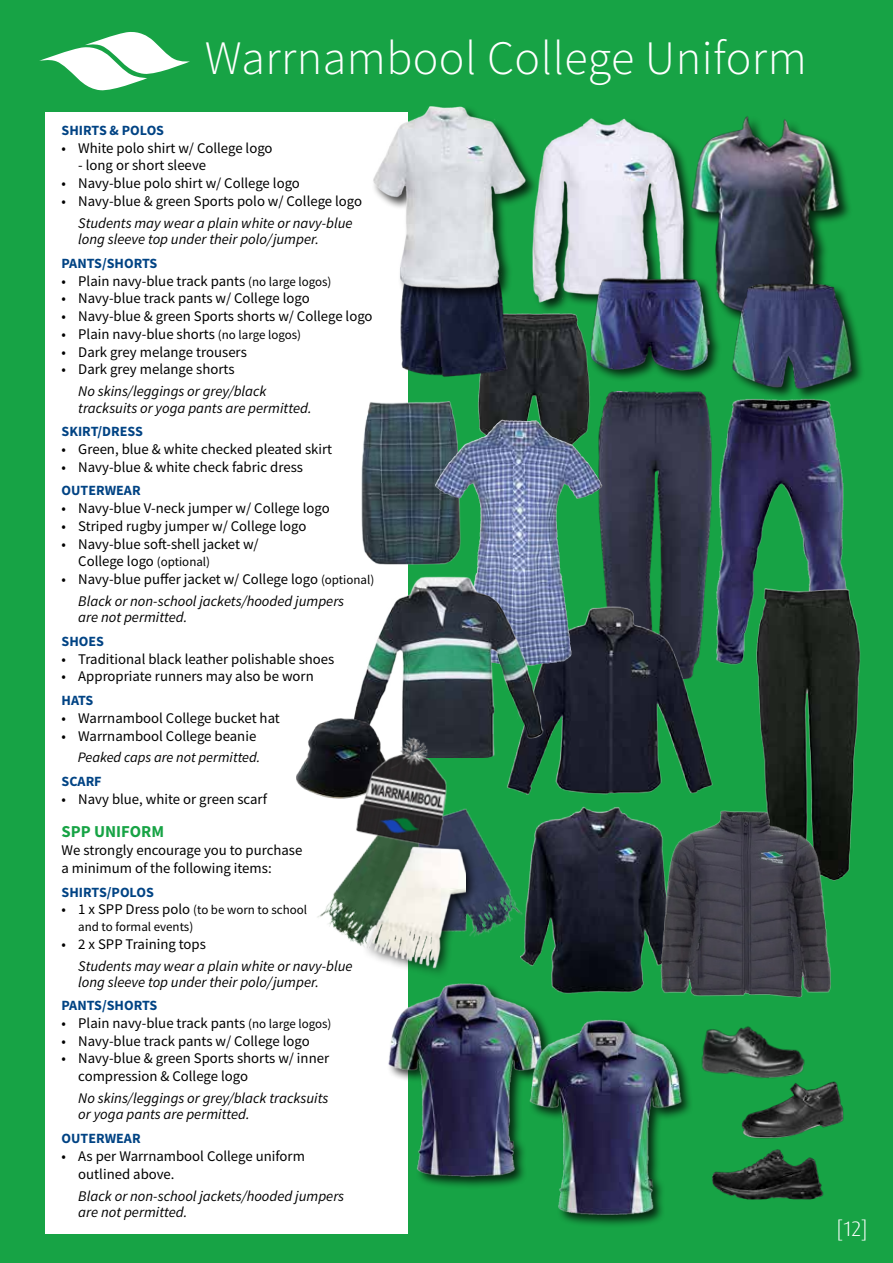
<style>
.page{position:relative;width:893px;height:1263px;background:#17a345}
.page>*{position:absolute;margin:0;border:0;box-sizing:border-box;transform-origin:0 0}
.t1{font:300 48px "Source Sans Pro";letter-spacing:.01em;color:#fff}
.t2{font:300 21px "Dax Pro";color:#fff}
.t3{font:700 16.65px "Source Sans Pro";color:#17a345}
.t4{font:14.7px/17.7px "Source Sans Pro";color:#000}
.t5{font:italic 14.7px/16.4px "Source Sans Pro";color:#000}
.t6{font:italic 14.4px "Source Sans Pro";color:#000}
.t7{font:700 14.1px "Source Sans Pro";color:#004384}
.t8{font:12.9px/17px "Source Sans Pro";color:#000}
.s1{font-size:12.9px}
.s2{font-style:normal}
.s3{font-style:normal;font-size:12.9px}
.s4{font-size:14.7px}
</style>
<div class="page">
<svg style="left:39px;top:32px;width:151px;height:59px"></svg>
<div style="left:45px;top:112px;width:362px;height:1121px;background:#fff"></div>
<img style="left:697px;top:116px;width:153px;height:200px">
<div style="left:531px;top:117px;width:166px;height:198px;background:#000;opacity:.75"></div>
<img style="left:531px;top:117px;width:160px;height:190px">
<img style="left:478px;top:307px;width:112px;height:105px">
<img style="left:577px;top:391px;width:129px;height:211px">
<img style="left:741px;top:1081px;width:103px;height:58px">
<img style="left:701px;top:1026px;width:109px;height:70px">
<img style="left:712px;top:1149px;width:112px;height:51px">
<img style="left:521px;top:812px;width:127px;height:182px">
<img style="left:400px;top:303px;width:120px;height:88px">
<img style="left:507px;top:602px;width:206px;height:210px">
<img style="left:706px;top:398px;width:140px;height:274px">
<div style="left:387px;top:981px;width:169px;height:208px;background:#000;opacity:.75"></div>
<img style="left:387px;top:976px;width:158px;height:204px">
<div style="left:528px;top:1018px;width:166px;height:210px;background:#000;opacity:.75"></div>
<img style="left:524px;top:1019px;width:160px;height:201px">
<div style="left:589px;top:276px;width:133px;height:107px;background:#000;opacity:.75"></div>
<img style="left:590px;top:264px;width:122px;height:117px">
<div style="left:731px;top:282px;width:134px;height:119px;background:#000;opacity:.75"></div>
<img style="left:729px;top:274px;width:126px;height:117px">
<img style="left:734px;top:583px;width:127px;height:292px">
<img style="left:373px;top:106px;width:181px;height:197px">
<img style="left:361px;top:397px;width:92px;height:164px">
<img style="left:427px;top:412px;width:184px;height:261px">
<img style="left:355px;top:561px;width:197px;height:197px">
<img style="left:296px;top:710px;width:96px;height:81px">
<img style="left:308px;top:791px;width:46px;height:151px">
<img style="left:466px;top:791px;width:67px;height:168px">
<div style="left:362px;top:842px;width:117px;height:138px;background:#000;opacity:.75"></div>
<img style="left:354px;top:858px;width:111px;height:121px">
<img style="left:346px;top:723px;width:120px;height:135px">
<img style="left:648px;top:802px;width:197px;height:196px">
<h1 class="t1" style="left:205px;top:28px;width:603px">Warrnambool College Uniform</h1>
<p class="t7" style="left:62px;top:121px;width:104px">SHIRTS &amp; POLOS</p>
<p class="t4" style="left:62px;top:139px;width:213px">• White polo shirt w/ College logo</p>
<p class="t4" style="left:78px;top:157px;width:129px">- long or short sleeve</p>
<p class="t4" style="left:62px;top:174px;width:240px">• Navy-blue polo shirt w/ College logo</p>
<p class="t4" style="left:62px;top:192px;width:302px">• Navy-blue &amp; green Sports polo w/ College logo</p>
<p class="t5" style="left:78px;top:215px;width:276px">Students may wear a plain white or navy-blue long sleeve top under their polo/jumper.</p>
<p class="t7" style="left:62px;top:254px;width:97px">PANTS/SHORTS</p>
<p class="t4" style="left:62px;top:272px;width:271px">• Plain navy-blue track pants <span class="s1">(no large logos)</span></p>
<p class="t4" style="left:62px;top:290px;width:250px">• Navy-blue track pants w/ College logo</p>
<p class="t4" style="left:62px;top:307px;width:312px">• Navy-blue &amp; green Sports shorts w/ College logo</p>
<p class="t4" style="left:62px;top:325px;width:241px">• Plain navy-blue shorts <span class="s1">(no large logos)</span></p>
<p class="t4" style="left:62px;top:343px;width:187px">• Dark grey melange trousers</p>
<p class="t4" style="left:62px;top:360px;width:174px">• Dark grey melange shorts</p>
<p class="t5" style="left:78px;top:383px;width:235px">No skins/leggings or grey/black tracksuits or yoga pants are permitted.</p>
<p class="t7" style="left:62px;top:422px;width:83px">SKIRT/DRESS</p>
<p class="t4" style="left:62px;top:440px;width:272px">• Green, blue &amp; white checked pleated skirt</p>
<p class="t4" style="left:62px;top:458px;width:243px">• Navy-blue &amp; white check fabric dress</p>
<p class="t7" style="left:62px;top:481px;width:81px">OUTERWEAR</p>
<p class="t4" style="left:62px;top:499px;width:270px">• Navy-blue V-neck jumper w/ College logo</p>
<p class="t4" style="left:62px;top:517px;width:246px">• Striped rugby jumper w/ College logo</p>
<p class="t4" style="left:78px;top:535px;width:182px;text-indent:-17px">• Navy-blue soft-shell jacket w/<br>College logo <span class="s1">(optional)</span></p>
<p class="t5" style="left:78px;top:568px;width:298px;line-height:22px;text-indent:-17px"><span class="s2">• Navy-blue puffer jacket w/ College logo</span> <span class="s3">(optional)<br></span>Black or non-school jackets/hooded jumpers</p>
<p class="t5" style="left:78px;top:609px;width:111px">are not permitted.</p>
<p class="t7" style="left:62px;top:632px;width:44px">SHOES</p>
<p class="t4" style="left:62px;top:650px;width:274px">• Traditional black leather polishable shoes</p>
<p class="t4" style="left:62px;top:668px;width:254px">• Appropriate runners may also be worn</p>
<p class="t7" style="left:62px;top:691px;width:33px">HATS</p>
<p class="t4" style="left:62px;top:709px;width:220px">• Warrnambool College bucket hat</p>
<p class="t4" style="left:62px;top:727px;width:196px">• Warrnambool College beanie</p>
<p class="t6" style="left:78px;top:748px;width:184px">Peaked caps are not permitted.</p>
<p class="t7" style="left:62px;top:772px;width:42px">SCARF</p>
<p class="t4" style="left:62px;top:790px;width:207px">• Navy blue, white or green scarf</p>
<p class="t3" style="left:62px;top:820px;width:104px">SPP UNIFORM</p>
<p class="t4" style="left:62px;top:841px;width:242px;line-height:18.3px">We strongly encourage you to purchase a minimum of the following items:</p>
<p class="t7" style="left:62px;top:882px;width:94px">SHIRTS/POLOS</p>
<p class="t8" style="left:78px;top:901px;width:230px;text-indent:-17px"><span class="s4">• 1 x SPP Dress polo</span> (to be worn to school and to formal events)</p>
<p class="t4" style="left:62px;top:935px;width:146px">• 2 x SPP Training tops</p>
<p class="t5" style="left:78px;top:958px;width:276px">Students may wear a plain white or navy-blue long sleeve top under their polo/jumper.</p>
<p class="t7" style="left:62px;top:996px;width:97px">PANTS/SHORTS</p>
<p class="t4" style="left:62px;top:1014px;width:271px">• Plain navy-blue track pants <span class="s1">(no large logos)</span></p>
<p class="t4" style="left:62px;top:1032px;width:250px">• Navy-blue track pants w/ College logo</p>
<p class="t4" style="left:78px;top:1049px;width:252px;text-indent:-17px">• Navy-blue &amp; green Sports shorts w/ inner compression &amp; College logo</p>
<p class="t5" style="left:78px;top:1090px;width:252px">No skins/leggings or grey/black tracksuits or yoga pants are permitted.</p>
<p class="t7" style="left:62px;top:1129px;width:81px">OUTERWEAR</p>
<p class="t4" style="left:78px;top:1147px;width:228px;text-indent:-17px">• As per Warrnambool College uniform outlined above.</p>
<p class="t5" style="left:78px;top:1187px;width:267px">Black or non-school jackets/hooded jumpers are not permitted.</p>
<h2 class="t2" style="left:837px;top:1215px;width:32px">[12]</h2>
</div>
